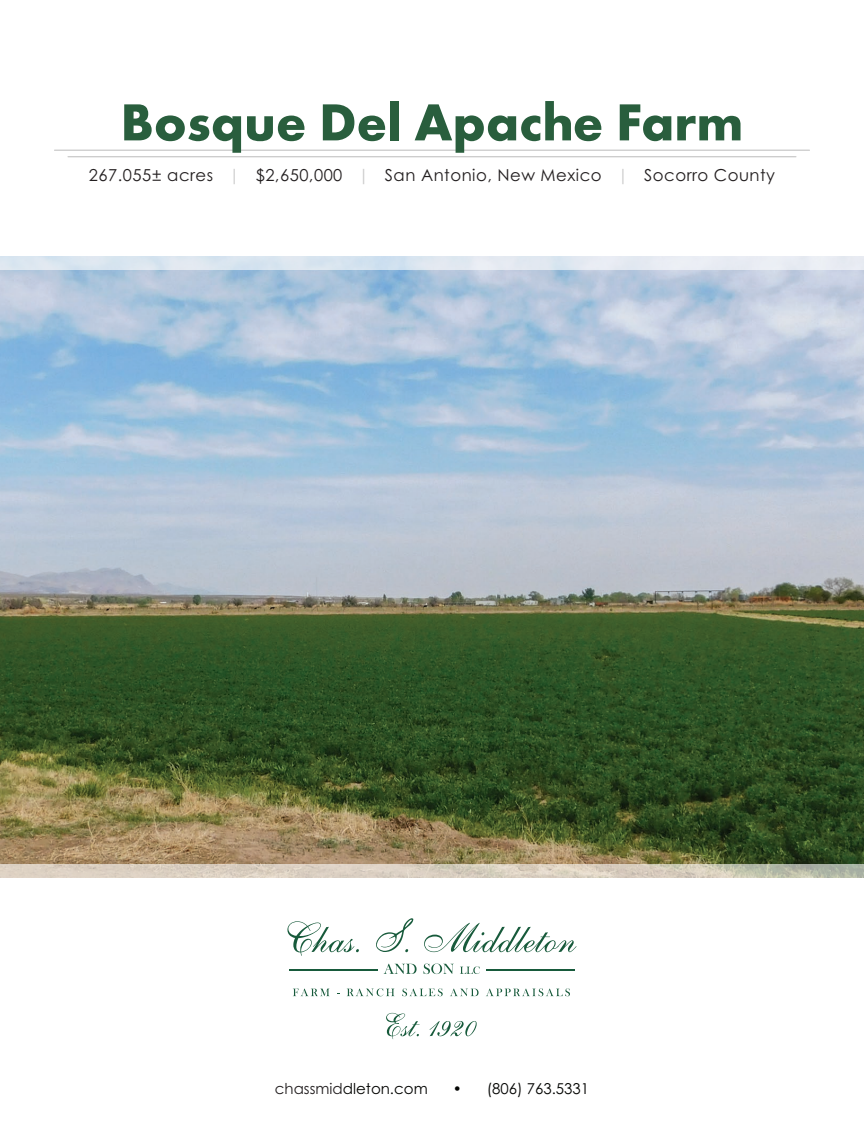
<style>
.page{position:relative;width:864px;height:1134px;background:#fff}
.page>*{position:absolute;margin:0;border:0;box-sizing:border-box;transform-origin:0 0}
.t1{font:700 54px "Futura PT";color:#295e3d}
.t2{font:16.5px "Century Gothic Pro";letter-spacing:.03em;color:#231f20}
.t3{font:15px "Century Gothic Pro";color:#040503}
.s1{color:#cbcbcb}
.s2{color:#231f20}
</style>
<div class="page">
<img style="left:0;top:256px;width:864px;height:622px">
<img style="left:0;top:270px;width:864px;height:594px">
<hr style="left:67px;top:156px;width:729px;height:1px;background:#cbcbcb">
<hr style="left:54px;top:150px;width:756px;height:1px;background:#cbcbcb">
<svg style="left:386px;top:1013px;width:34px;height:26px"></svg>
<svg style="left:430px;top:1021px;width:47px;height:15px"></svg>
<svg style="left:293px;top:989px;width:36px;height:7px"></svg>
<svg style="left:347px;top:988px;width:48px;height:8px"></svg>
<svg style="left:402px;top:988px;width:41px;height:8px"></svg>
<svg style="left:450px;top:989px;width:29px;height:7px"></svg>
<svg style="left:486px;top:988px;width:84px;height:8px"></svg>
<hr style="left:289px;top:969px;width:88px;height:2px;background:#175a3b">
<svg style="left:384px;top:964px;width:33px;height:10px"></svg>
<svg style="left:423px;top:964px;width:30px;height:10px"></svg>
<svg style="left:460px;top:966px;width:20px;height:8px"></svg>
<hr style="left:486px;top:969px;width:88px;height:2px;background:#175a3b">
<svg style="left:287px;top:921px;width:72px;height:35px"></svg>
<svg style="left:376px;top:918px;width:37px;height:34px"></svg>
<svg style="left:424px;top:923px;width:153px;height:29px"></svg>
<h1 class="t1" style="left:120px;top:88px;width:625px">Bosque Del Apache Farm</h1>
<p class="t2" style="left:89px;top:165px;width:688px">267.055± acres <span class="s1">|</span> $2,650,000 <span class="s1">|</span> San Antonio, New Mexico <span class="s1">|</span> Socorro County</p>
<p class="t3" style="left:275px;top:1079px;width:154px"><span class="s2">chassmid</span>dleton.com</p>
<p class="t3" style="left:453px;top:1079px;width:138px">• (806) 763.5331</p>
</div>
